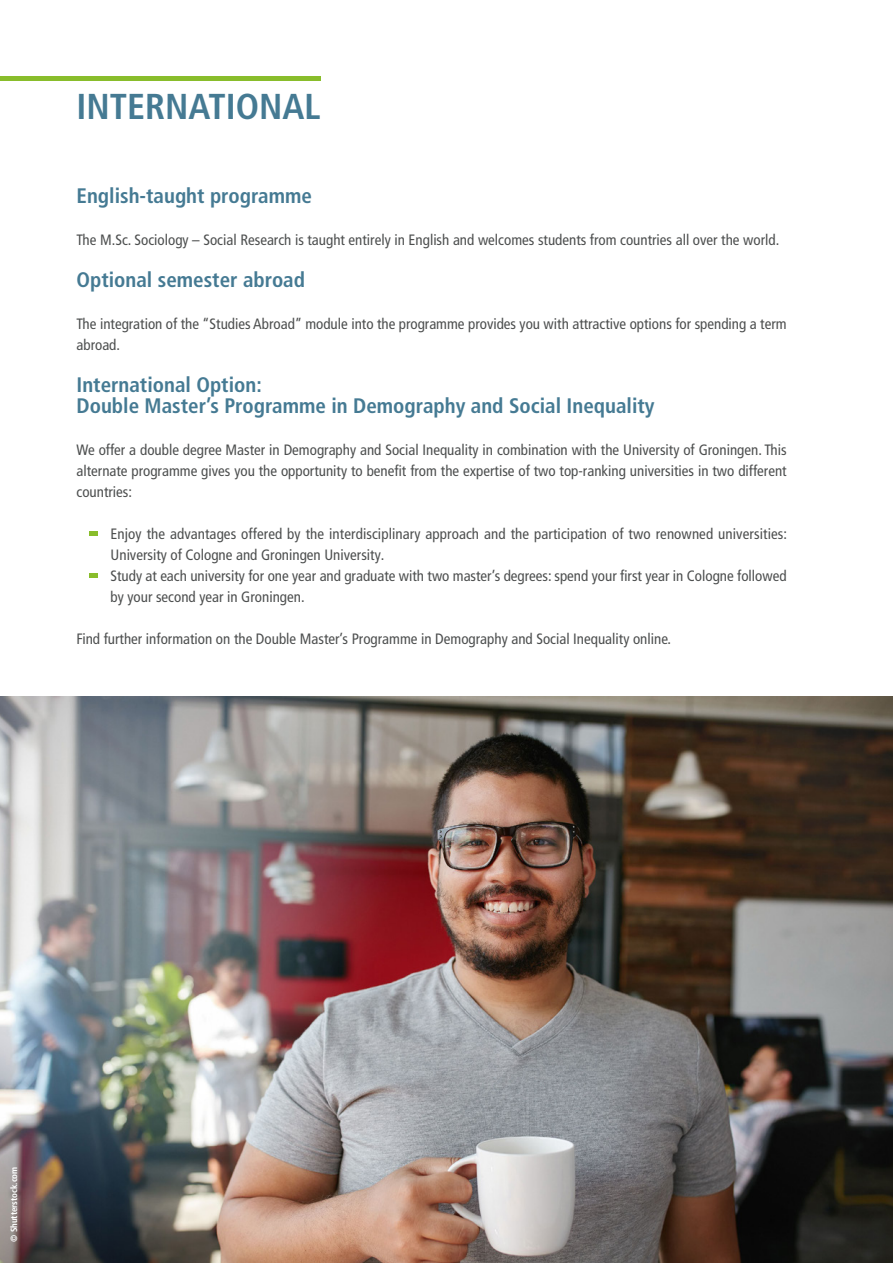
<style>
.page{position:relative;width:893px;height:1263px;background:#fff}
.page>*{position:absolute;margin:0;border:0;box-sizing:border-box;transform-origin:0 0}
.t1{font:700 condensed 36px "Frutiger LT Com";color:#457a93}
.t2{font:700 condensed 21px/21px "Frutiger LT Com";color:#457a93}
.t3{font:condensed 15px/21px "Frutiger LT Com";color:#4d4f4f}
.t4{font:700 condensed 9px "Frutiger LT Com";color:#fff}
</style>
<div class="page">
<hr style="left:0;top:77px;width:320px;height:4px;background:#89bd2b">
<img style="left:0;top:696px;width:893px;height:567px">
<svg style="left:89px;top:531px;width:9px;height:4px"></svg>
<svg style="left:89px;top:573px;width:9px;height:4px"></svg>
<h1 class="t1" style="left:77px;top:84px;width:245px">INTERNATIONAL</h1>
<h2 class="t2" style="left:77px;top:185px;width:237px">English-taught programme</h2>
<p class="t3" style="left:77px;top:229px;width:704px">The M.Sc. Sociology – Social Research is taught entirely in English and welcomes students from countries all over the world.</p>
<h2 class="t2" style="left:77px;top:269px;width:230px">Optional semester abroad</h2>
<p class="t3" style="left:77px;top:313px;width:712px">The integration of the “Studies Abroad” module into the programme provides you with attractive options for spending a term abroad.</p>
<h2 class="t2" style="left:77px;top:374px;width:579px">International Option:<br>Double Master’s Programme in Demography and Social Inequality</h2>
<p class="t3" style="left:77px;top:439px;width:712px;text-align:justify">We offer a double degree Master in Demography and Social Inequality in combination with the University of Groningen. This alternate programme gives you the opportunity to benefit from the expertise of two top-ranking universities in two different countries:</p>
<p class="t3" style="left:111px;top:523px;width:678px">Enjoy the advantages offered by the interdisciplinary approach and the participation of two renowned universities:<br>University of Cologne and Groningen University.<br>Study at each university for one year and graduate with two master’s degrees: spend your first year in Cologne followed by your second year in Groningen.</p>
<p class="t3" style="left:77px;top:628px;width:596px">Find further information on the Double Master’s Programme in Demography and Social Inequality online.</p>
<p class="t4" style="left:8px;top:1242px;width:77px;rotate:-90deg">© Shutterstock.com</p>
</div>
